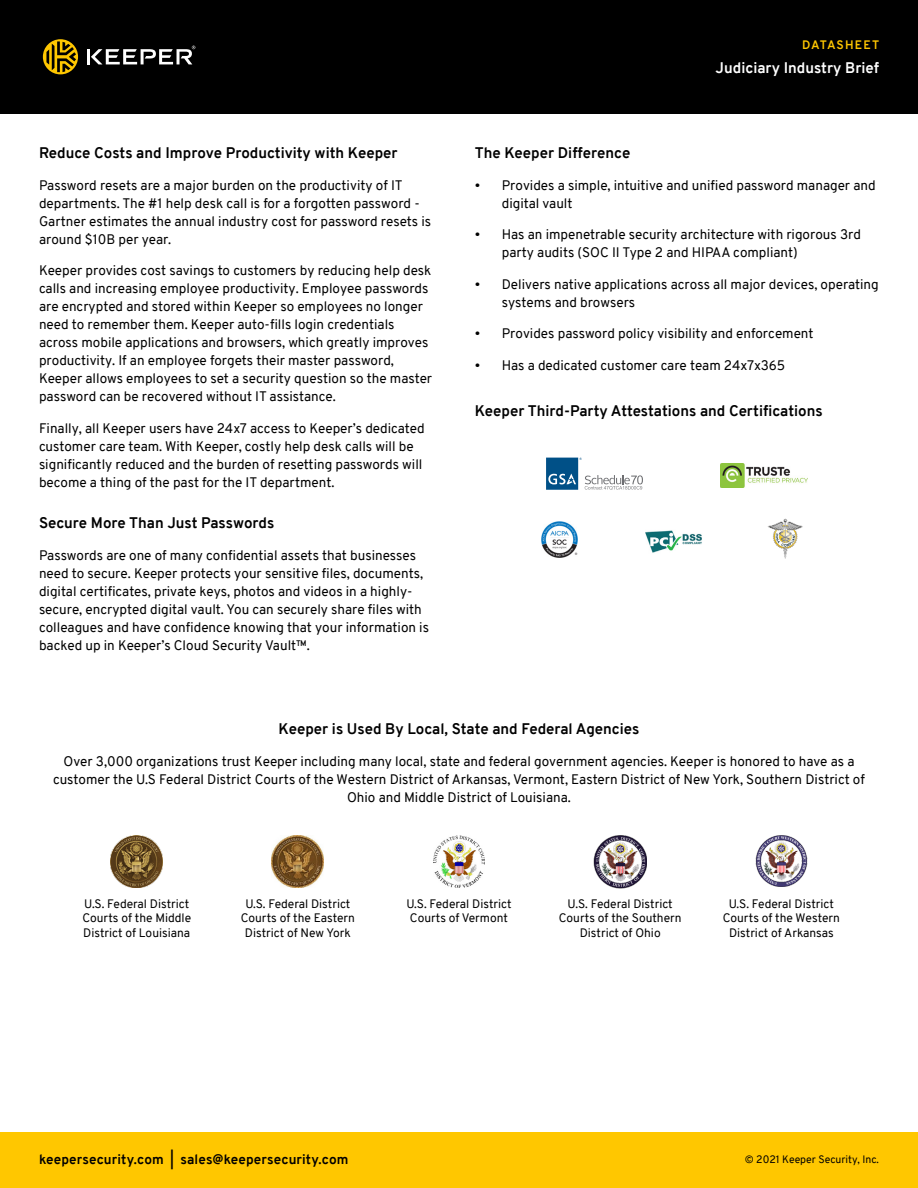
<style>
.page{position:relative;width:918px;height:1188px;background:#fff}
.page>*{position:absolute;margin:0;border:0;box-sizing:border-box;transform-origin:0 0}
.t1{font:700 15px "Overpass";color:#000}
.t2{font:700 15px "Overpass";color:#fff}
.t3{font:13.5px/18px "Overpass";color:#000}
.t4{font:700 13.5px "Overpass";letter-spacing:.005em;color:#000}
.t5{font:12px/14.4px "Overpass";color:#000;text-align:center}
.t6{font:700 12px "Overpass";letter-spacing:.09em;color:#ffc700}
.t7{font:10.5px "Overpass";color:#000}
</style>
<div class="page">
<div style="left:0;top:1132px;width:918px;height:56px;background:#ffc700"></div>
<div style="left:0;top:0;width:918px;height:114px;background:#000"></div>
<svg style="left:43px;top:39px;width:35px;height:35px"></svg>
<hr style="left:87px;top:49px;width:3px;height:15px;background:#fff">
<svg style="left:91px;top:46px;width:104px;height:18px"></svg>
<img style="left:721px;top:464px;width:86px;height:24px">
<img style="left:767px;top:518px;width:36px;height:41px">
<img style="left:542px;top:522px;width:35px;height:35px">
<svg style="left:546px;top:458px;width:97px;height:32px"></svg>
<img style="left:645px;top:530px;width:57px;height:23px">
<img style="left:111px;top:835px;width:52px;height:52px">
<img style="left:272px;top:836px;width:51px;height:51px">
<img style="left:434px;top:835px;width:51px;height:53px">
<img style="left:594px;top:835px;width:53px;height:53px">
<img style="left:756px;top:835px;width:51px;height:52px">
<p class="t1" style="left:39px;top:143px;width:360px">Reduce Costs and Improve Productivity with Keeper</p>
<p class="t3" style="left:39px;top:176px;width:394px">Password resets are a major burden on the productivity of IT departments. The #1 help desk call is for a forgotten password - Gartner estimates the annual industry cost for password resets is around $10B per year.</p>
<p class="t3" style="left:39px;top:262px;width:395px">Keeper provides cost savings to customers by reducing help desk calls and increasing employee productivity. Employee passwords are encrypted and stored within Keeper so employees no longer need to remember them. Keeper auto-fills login credentials across mobile applications and browsers, which greatly improves productivity. If an employee forgets their master password, Keeper allows employees to set a security question so the master password can be recovered without IT assistance.</p>
<p class="t3" style="left:39px;top:419px;width:387px">Finally, all Keeper users have 24x7 access to Keeper’s dedicated customer care team. With Keeper, costly help desk calls will be significantly reduced and the burden of resetting passwords will become a thing of the past for the IT department.</p>
<p class="t1" style="left:39px;top:512px;width:237px">Secure More Than Just Passwords</p>
<p class="t3" style="left:39px;top:546px;width:392px">Passwords are one of many confidential assets that businesses need to secure. Keeper protects your sensitive files, documents, digital certificates, private keys, photos and videos in a highly&shy;secure, encrypted digital vault. You can securely share files with colleagues and have confidence knowing that your information is backed up in Keeper’s Cloud Security Vault™.</p>
<p class="t6" style="left:802px;top:36px;width:79px">DATASHEET</p>
<p class="t2" style="left:716px;top:57px;width:165px">Judiciary Industry Brief</p>
<p class="t1" style="left:475px;top:143px;width:157px">The Keeper Difference</p>
<p class="t3" style="left:502px;top:176px;width:375px;text-indent:-27px">• Provides a simple, intuitive and unified password manager and digital vault</p>
<p class="t3" style="left:502px;top:226px;width:361px;text-indent:-27px">• Has an impenetrable security architecture with rigorous 3rd party audits (SOC II Type 2 and HIPAA compliant)</p>
<p class="t3" style="left:502px;top:275px;width:379px;text-indent:-27px">• Delivers native applications across all major devices, operating systems and browsers</p>
<p class="t3" style="left:475px;top:325px;width:340px">• Provides password policy visibility and enforcement</p>
<p class="t3" style="left:475px;top:356px;width:312px">• Has a dedicated customer care team 24x7x365</p>
<p class="t1" style="left:475px;top:400px;width:349px">Keeper Third-Party Attestations and Certifications</p>
<p class="t1" style="left:279px;top:719px;width:362px">Keeper is Used By Local, State and Federal Agencies</p>
<p class="t3" style="left:53px;top:752px;width:813px;text-align:center">Over 3,000 organizations trust Keeper including many local, state and federal government agencies. Keeper is honored to have as a customer the U.S Federal District Courts of the Western District of Arkansas, Vermont, Eastern District of New York, Southern District of<br>Ohio and Middle District of Louisiana.</p>
<p class="t5" style="left:82px;top:896px;width:110px;text-align:left">U.S. Federal District<br>Courts of the Middle<br>District of Louisiana</p>
<p class="t5" style="left:241px;top:896px;width:116px">U.S. Federal District<br>Courts of the Eastern<br>District of New York</p>
<p class="t5" style="left:406px;top:896px;width:107px;text-align:left">U.S. Federal District<br>Courts of Vermont</p>
<p class="t5" style="left:559px;top:896px;width:124px">U.S. Federal District<br>Courts of the Southern<br>District of Ohio</p>
<p class="t5" style="left:723px;top:896px;width:119px">U.S. Federal District<br>Courts of the Western<br>District of Arkansas</p>
<p class="t4" style="left:39px;top:1149px;width:311px">keepersecurity.com | sales@keepersecurity.com</p>
<p class="t7" style="left:745px;top:1152px;width:136px">© 2021 Keeper Security, Inc.</p>
</div>
